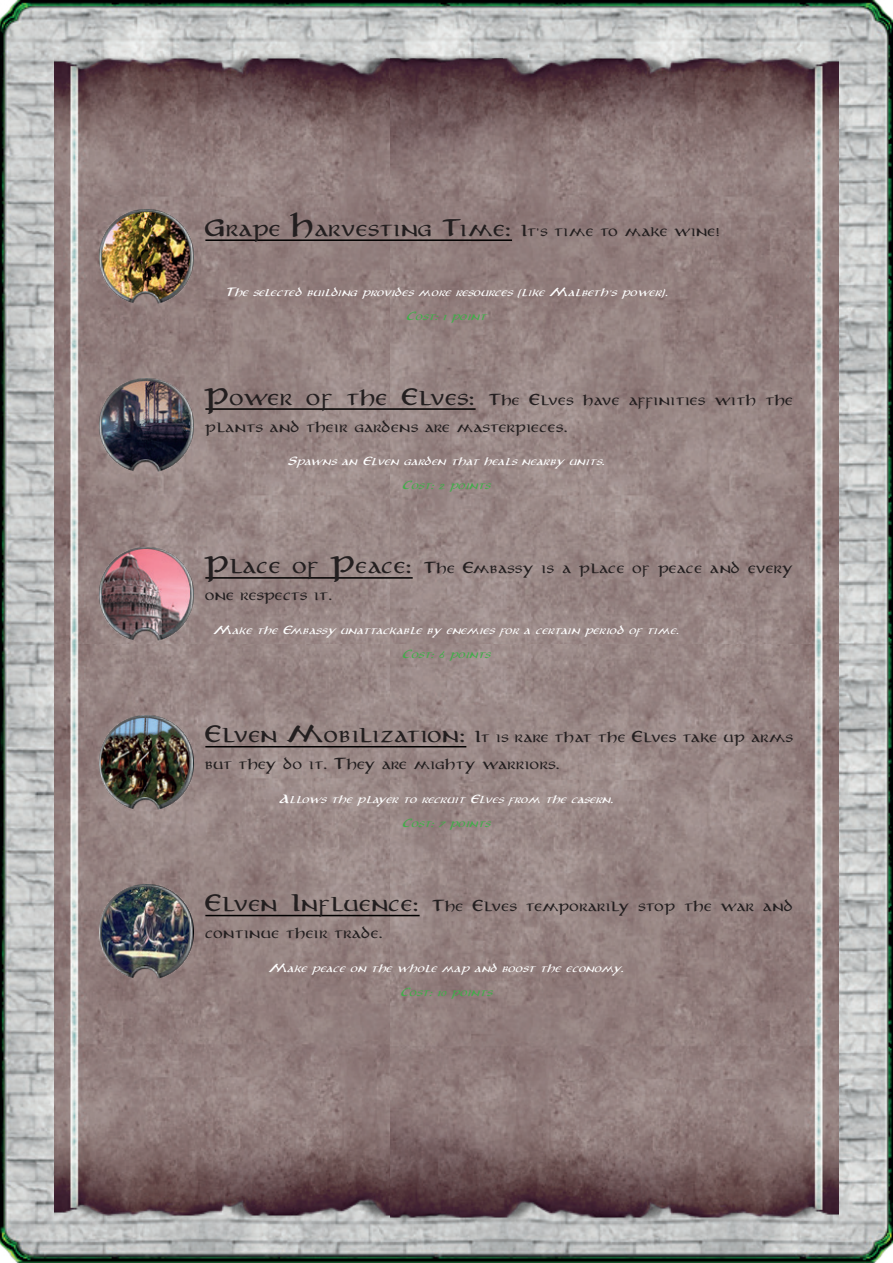
<style>
.page{position:relative;width:893px;height:1263px;background:#fff}
.page>*{position:absolute;margin:0;border:0;box-sizing:border-box;transform-origin:0 0}
.t1{font:18px "Aniron";color:#231f20}
.t2{font:12px "Aniron";color:#231f20}
.t3{font:12px "Aniron";letter-spacing:-.02em;color:#231f20}
.t4{font:italic 9px "Aniron";color:#fff}
.t5{font:italic 9px "Aniron";color:#40ae49}
.s1{font-size:12px}
.s2{font-size:18px}
</style>
<div class="page">
<img style="left:0;top:0;width:893px;height:1263px">
<img style="left:54px;top:644px;width:336px;height:575px">
<img style="left:390px;top:644px;width:449px;height:577px">
<img style="left:54px;top:54px;width:336px;height:590px">
<img style="left:390px;top:54px;width:449px;height:590px">
<img style="left:99px;top:209px;width:95px;height:94px">
<img style="left:99px;top:547px;width:95px;height:94px">
<img style="left:99px;top:885px;width:95px;height:93px">
<img style="left:99px;top:378px;width:95px;height:94px">
<img style="left:99px;top:716px;width:95px;height:93px">
<hr style="left:205px;top:239px;width:307px;height:2px;background:#000">
<hr style="left:205px;top:408px;width:271px;height:2px;background:#000">
<hr style="left:205px;top:577px;width:208px;height:2px;background:#000">
<hr style="left:205px;top:746px;width:261px;height:1px;background:#000">
<hr style="left:205px;top:915px;width:215px;height:1px;background:#000">
<h1 class="t1" style="left:205px;top:219px;width:516px">Grape Harvesting Time: <span class="s1">It’s time to make wine!</span></h1>
<p class="t4" style="left:225px;top:288px;width:452px">Theselectedbuildingprovidesmoreresources(likeMalbeth’spower).</p>
<p class="t5" style="left:406px;top:312px;width:89px">Cost:1point</p>
<p class="t2" style="left:205px;top:393px;width:590px"><span class="s2">Power of the Elves:</span> The Elves have affinities with the</p>
<p class="t2" style="left:205px;top:420px;width:364px">plants and their gardens are masterpieces.</p>
<p class="t4" style="left:288px;top:457px;width:325px">SpawnsanElvengardenthathealsnearbyunits.</p>
<p class="t5" style="left:402px;top:481px;width:97px">Cost:2points</p>
<p class="t2" style="left:205px;top:562px;width:590px"><span class="s2">Place of Peace:</span> The Embassy is a place of peace and every</p>
<p class="t3" style="left:205px;top:589px;width:129px">one respects it.</p>
<p class="t4" style="left:214px;top:625px;width:474px">MaketheEmbassyunattackablebyenemiesforacertainperiodoftime.</p>
<p class="t5" style="left:402px;top:649px;width:97px">Cost:6points</p>
<p class="t2" style="left:205px;top:731px;width:590px"><span class="s2">Elven Mobilization:</span> It is rare that the Elves take up arms</p>
<p class="t2" style="left:205px;top:758px;width:356px">but they do it. They are mighty warriors.</p>
<p class="t4" style="left:279px;top:794px;width:343px">AllowstheplayertorecruitElvesfrom thecasern.</p>
<p class="t5" style="left:402px;top:818px;width:97px">Cost:7points</p>
<p class="t2" style="left:205px;top:900px;width:590px"><span class="s2">Elven Influence:</span> The Elves temporarily stop the war and</p>
<p class="t2" style="left:205px;top:927px;width:179px">continue their trade.</p>
<p class="t4" style="left:269px;top:963px;width:363px">Makepeaceonthewholemapandboosttheeconomy.</p>
<p class="t5" style="left:400px;top:987px;width:100px">Cost:10points</p>
</div>
